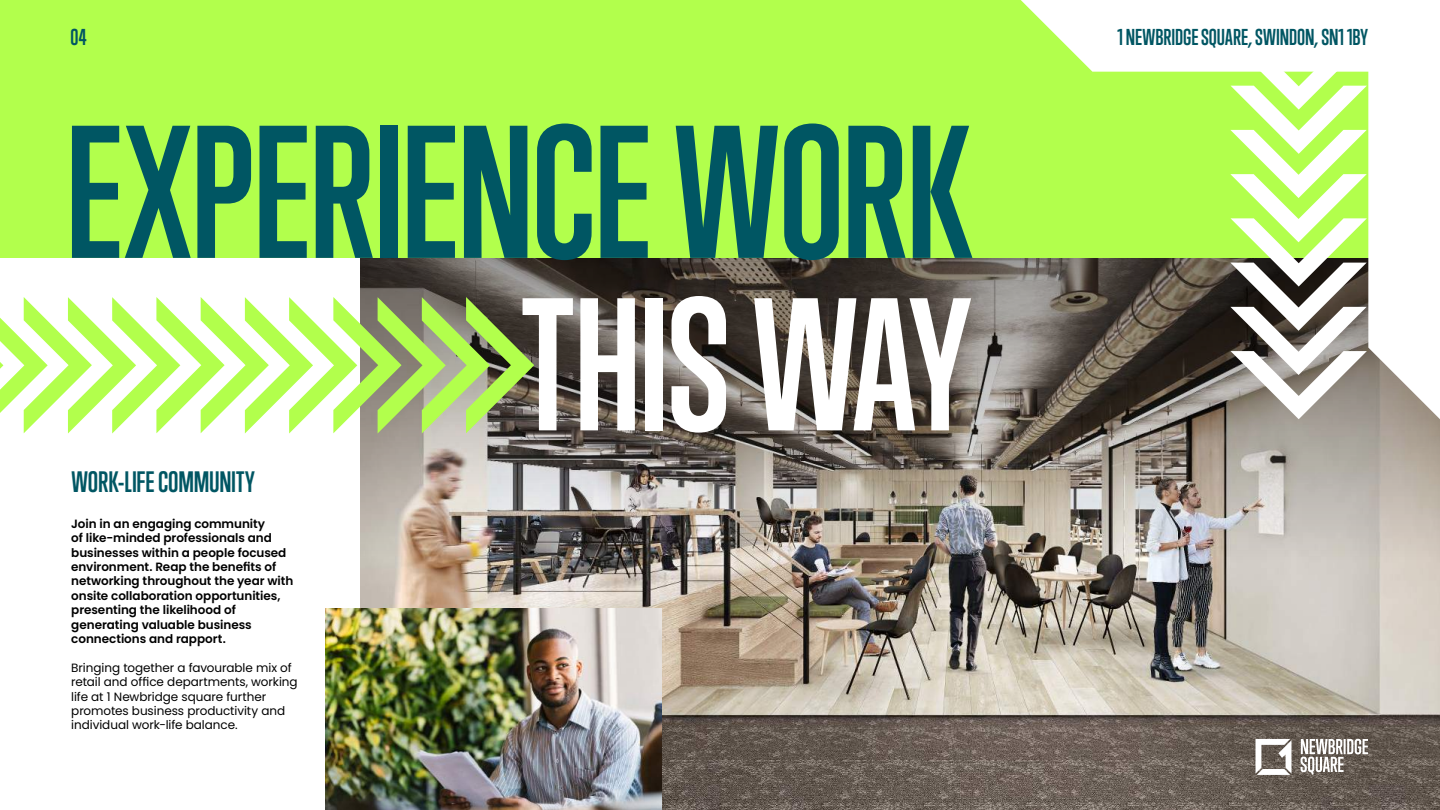
<style>
.page{position:relative;width:1440px;height:810px;background:#fff}
.page>*{position:absolute;margin:0;border:0;box-sizing:border-box;transform-origin:0 0}
.t1{font:700 172.5px "Trump Gothic Pro";letter-spacing:-.015em;color:#005663}
.t2{font:700 172.5px "Trump Gothic Pro";letter-spacing:-.02em;color:#fff}
.t3{font:700 27px "Trump Gothic Pro";letter-spacing:-.005em;color:#005663}
.t4{font:700 21px "Trump Gothic Pro";color:#005663}
.t5{font:600 12px/14.4px "Poppins";letter-spacing:-.005em;color:#000}
.t6{font:12px/14.4px "Poppins";letter-spacing:-.005em;color:#000}
</style>
<div class="page">
<img style="left:360px;top:561px;width:1080px;height:249px">
<img style="left:360px;top:258px;width:1080px;height:303px">
<div style="left:0;top:0;width:1440px;height:258px;background:#b2ff4c"></div>
<svg style="left:1021px;top:0;width:419px;height:419px"></svg>
<svg style="left:1256px;top:739px;width:36px;height:36px"></svg>
<svg style="left:1301px;top:739px;width:67px;height:36px"></svg>
<svg style="left:0;top:297px;width:534px;height:137px"></svg>
<img style="left:326px;top:608px;width:335px;height:202px">
<h3 class="t4" style="left:70px;top:24px;width:18px">04</h3>
<h3 class="t4" style="left:1118px;top:24px;width:252px">1 NEWBRIDGE SQUARE, SWINDON, SN1 1BY</h3>
<h1 class="t1" style="left:65px;top:87px;width:907px">EXPERIENCE WORK</h1>
<h1 class="t2" style="left:521px;top:260px;width:451px">THIS WAY</h1>
<h2 class="t3" style="left:71px;top:466px;width:185px">WORK-LIFE COMMUNITY</h2>
<p class="t5" style="left:71px;top:517px;width:224px">Join in an engaging community<br>of like-minded professionals and businesses within a people focused environment. Reap the benefits of networking throughout the year with onsite collaboration opportunities, presenting the likelihood of generating valuable business connections and rapport.</p>
<p class="t6" style="left:71px;top:661px;width:228px">Bringing together a favourable mix of retail and office departments, working life at 1 Newbridge square further promotes business productivity and individual work-life balance.</p>
</div>
